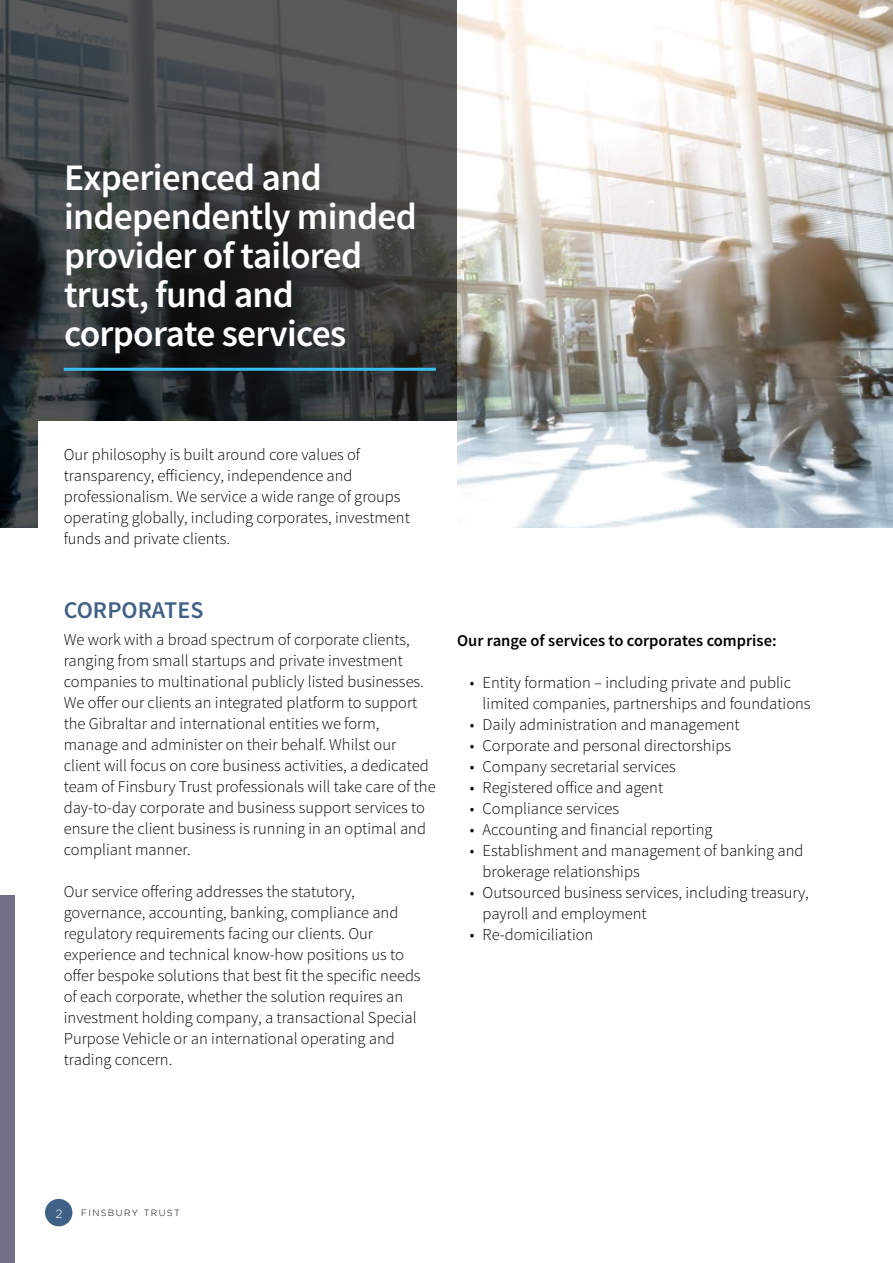
<style>
.page{position:relative;width:893px;height:1263px;background:#fff}
.page>*{position:absolute;margin:0;border:0;box-sizing:border-box;transform-origin:0 0}
.t1{font:600 37.5px/39px "Source Sans Pro";letter-spacing:-.02em;color:#fff}
.t2{font:600 24px "Source Sans Pro";color:#416085}
.t3{font:300 16.5px/21px "Source Sans Pro";color:#000}
.t4{font:600 16.5px "Source Sans Pro";color:#000}
.t5{font:300 12px "Gotham";color:#fff}
.t6{font:300 9px "Gotham";letter-spacing:.15em;color:#000}
</style>
<div class="page">
<div style="left:45px;top:1199px;width:27px;height:27px;background:#416085;border-radius:50%"></div>
<img style="left:457px;top:0;width:436px;height:527px">
<svg style="left:0;top:0;width:457px;height:527px;background:#3b3e3f"></svg>
<hr style="left:64px;top:368px;width:372px;height:3px;background:#3abff0">
<div style="left:38px;top:421px;width:419px;height:153px;background:#fff"></div>
<div style="left:0;top:896px;width:14px;height:367px;background:#6f7084"></div>
<h1 class="t1" style="left:64px;top:159px;width:354px">Experienced and independently minded provider of tailored trust, fund and corporate services</h1>
<p class="t3" style="left:64px;top:444px;width:348px">Our philosophy is built around core values of transparency, efficiency, independence and professionalism. We service a wide range of groups operating globally, including corporates, investment funds and private clients.</p>
<h2 class="t2" style="left:64px;top:594px;width:141px">CORPORATES</h2>
<p class="t3" style="left:64px;top:629px;width:373px">We work with a broad spectrum of corporate clients, ranging from small startups and private investment companies to multinational publicly listed businesses.<br>We offer our clients an integrated platform to support the Gibraltar and international entities we form, manage and administer on their behalf. Whilst our client will focus on core business activities, a dedicated team of Finsbury Trust professionals will take care of the day-to-day corporate and business support services to ensure the client business is running in an optimal and compliant manner.</p>
<p class="t3" style="left:64px;top:881px;width:358px">Our service offering addresses the statutory, governance, accounting, banking, compliance and regulatory requirements facing our clients. Our experience and technical know-how positions us to offer bespoke solutions that best fit the specific needs of each corporate, whether the solution requires an investment holding company, a transactional Special Purpose Vehicle or an international operating and trading concern.</p>
<p class="t4" style="left:457px;top:630px;width:321px">Our range of services to corporates comprise:</p>
<p class="t3" style="left:483px;top:672px;width:329px;text-indent:-13px">• Entity formation – including private and public limited companies, partnerships and foundations</p>
<p class="t3" style="left:470px;top:714px;width:271px">• Daily administration and management</p>
<p class="t3" style="left:470px;top:735px;width:263px">• Corporate and personal directorships</p>
<p class="t3" style="left:470px;top:756px;width:207px">• Company secretarial services</p>
<p class="t3" style="left:470px;top:777px;width:195px">• Registered office and agent</p>
<p class="t3" style="left:470px;top:798px;width:151px">• Compliance services</p>
<p class="t3" style="left:470px;top:819px;width:244px">• Accounting and financial reporting</p>
<p class="t3" style="left:483px;top:840px;width:322px;text-indent:-13px">• Establishment and management of banking and brokerage relationships</p>
<p class="t3" style="left:483px;top:882px;width:327px;text-indent:-13px">• Outsourced business services, including treasury, payroll and employment</p>
<p class="t3" style="left:470px;top:924px;width:125px">• Re-domiciliation</p>
<p class="t5" style="left:55px;top:1207px;width:9px">2</p>
<p class="t6" style="left:81px;top:1208px;width:100px">FINSBURY TRUST</p>
</div>
